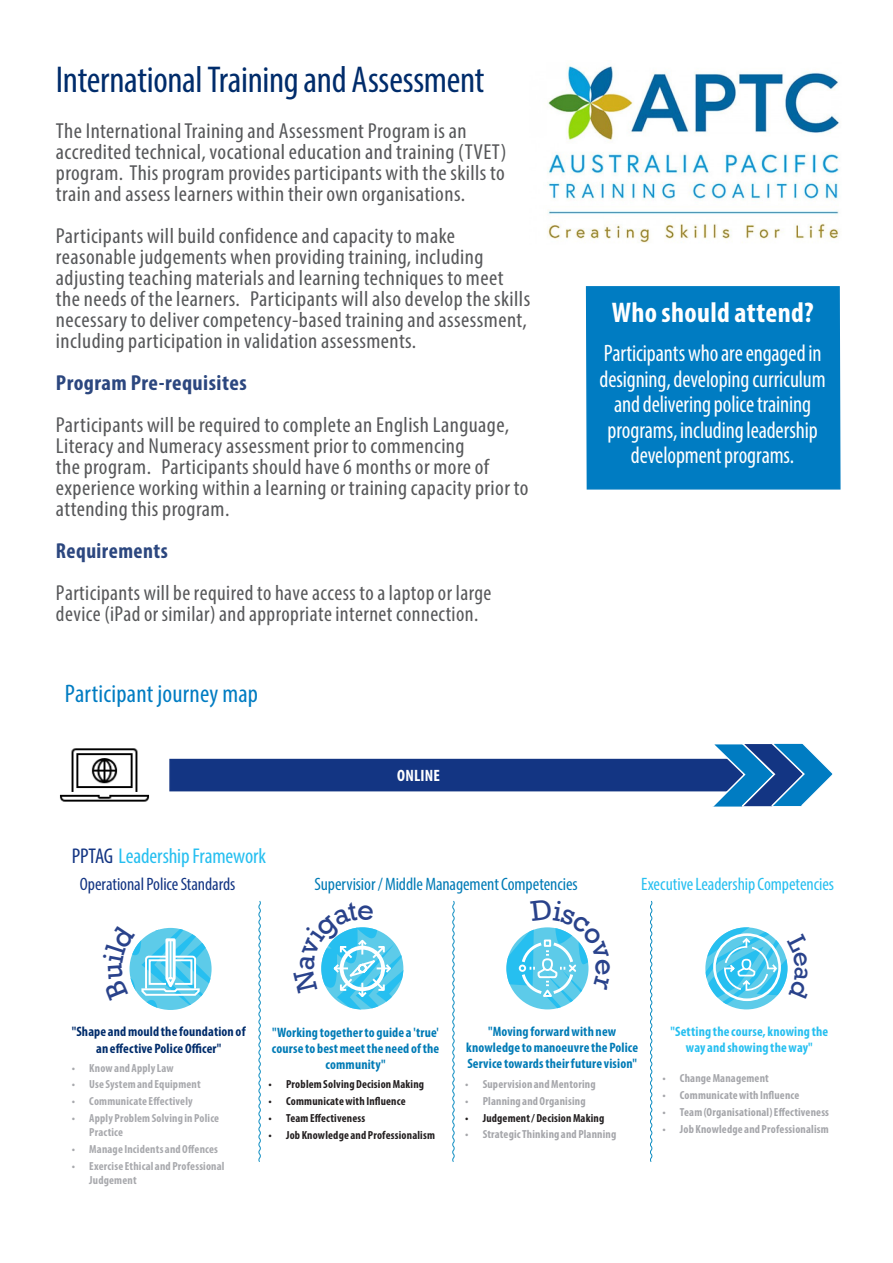
<style>
.page{position:relative;width:893px;height:1263px;background:#fff}
.page>*{position:absolute;margin:0;border:0;box-sizing:border-box;transform-origin:0 0}
.t1{font:condensed 37.5px "Myriad Pro";letter-spacing:-.01em;color:#002c6b}
.Icon_Headings{font:700 condensed 28.5px "Myriad Pro";letter-spacing:.015em;color:#fff}
.Text{font:condensed 25.5px "Myriad Pro";letter-spacing:.01em;color:#007cc2}
.Text-2{font:condensed 23.85px/25.5px "Myriad Pro";letter-spacing:-.005em;color:#fff;text-align:center;scale:.94 1}
.Text-3{font:condensed 21.75px/21px "Myriad Pro";letter-spacing:.02em;color:#57585a;scale:1.04 1}
.Text-4{font:condensed 21.75px/21px "Myriad Pro";letter-spacing:.02em;color:#57585a}
.Text-5{font:700 condensed 21.75px "Myriad Pro";letter-spacing:.02em;color:#2c477f;scale:1.04 1}
.Text-6{font:700 condensed 21.75px "Myriad Pro";letter-spacing:.02em;color:#2c477f}
.t2{font:condensed 21.45px "Myriad Pro";letter-spacing:-.005em;color:#26bff0}
.t3{font:condensed 18px "Myriad Pro";letter-spacing:-.005em;color:#007bb6}
.t4{font:condensed 18px "Myriad Pro";letter-spacing:-.005em;color:#26bff0}
.t5{font:condensed 18px "Myriad Pro";letter-spacing:-.005em;color:#133583}
.Text-7{font:700 condensed 16.5px "Myriad Pro";letter-spacing:.015em;color:#fff}
.Text-8{font:700 condensed 13.65px/16.4px "Myriad Pro";letter-spacing:.01em;color:#007bb6;text-align:center}
.Text-9{font:700 condensed 13.65px/16.4px "Myriad Pro";letter-spacing:.01em;color:#002c6b;text-align:center}
.Text-10{font:700 condensed 13.65px/16.4px "Myriad Pro";letter-spacing:.01em;color:#26bff0;text-align:center}
.t6{font:700 condensed 11.7px "Myriad Pro";letter-spacing:.015em;color:#a5a6aa}
.t7{font:700 condensed 11.7px/14.1px "Myriad Pro";letter-spacing:.015em;color:#a8a9ad}
.t8{font:700 condensed 11.7px "Myriad Pro";letter-spacing:.015em;color:#231f20}
.s1{color:#133583}
</style>
<div class="page">
<div style="left:169px;top:759px;width:582px;height:32px;background:#133583"></div>
<div style="left:585px;top:286px;width:256px;height:204px;background:#007cc2"></div>
<svg style="left:650px;top:900px;width:3px;height:262px"></svg>
<svg style="left:452px;top:900px;width:3px;height:262px"></svg>
<svg style="left:258px;top:901px;width:3px;height:261px"></svg>
<img style="left:547px;top:65px;width:292px;height:178px">
<img style="left:59px;top:748px;width:91px;height:54px">
<svg style="left:709px;top:743px;width:124px;height:64px"></svg>
<svg style="left:506px;top:927px;width:83px;height:82px"></svg>
<svg style="left:321px;top:927px;width:82px;height:82px"></svg>
<svg style="left:705px;top:927px;width:83px;height:82px"></svg>
<svg style="left:129px;top:927px;width:83px;height:83px"></svg>
<h2 class="t1" style="left:56px;top:57px;width:430px">International Training and Assessment</h2>
<p class="Text-3" style="left:56px;top:120px;width:435px">The International Training and Assessment Program is an accredited technical, vocational education and training (TVET) program. This program provides participants with the skills to train and assess learners within their own organisations.</p>
<p class="Text-3" style="left:56px;top:225px;width:458px">Participants will build confidence and capacity to make reasonable judgements when providing training, including adjusting teaching materials and learning techniques to meet the needs of the learners. Participants will also develop the skills necessary to deliver competency-based training and assessment, including participation in validation assessments.</p>
<p class="Text-5" style="left:56px;top:369px;width:185px">Program Pre-requisites</p>
<p class="Text-3" style="left:56px;top:414px;width:456px">Participants will be required to complete an English Language, Literacy and Numeracy assessment prior to commencing<br>the program. Participants should have 6 months or more of experience working within a learning or training capacity prior to attending this program.</p>
<p class="Text-6" style="left:56px;top:537px;width:113px">Requirements</p>
<p class="Text-4" style="left:56px;top:582px;width:437px">Participants will be required to have access to a laptop or large device (iPad or similar) and appropriate internet connection.</p>
<p class="Text" style="left:65px;top:678px;width:195px">Participant journey map</p>
<h1 class="t2" style="left:72px;top:843px;width:196px"><span class="s1">PPTAG</span> Leadership Framework</h1>
<p class="Text-7" style="left:397px;top:765px;width:44px">ONLINE</p>
<p class="Icon_Headings" style="left:612px;top:295px;width:203px">Who should attend?</p>
<p class="Text-2" style="left:599px;top:340px;width:242px">Participants who are engaged in designing, developing curriculum and delivering police training programs, including leadership development programs.</p>
<h1 class="t5" style="left:80px;top:873px;width:157px">Operational Police Standards</h1>
<h1 class="t3" style="left:314px;top:873px;width:265px">Supervisior / Middle Management Competencies</h1>
<h1 class="t4" style="left:641px;top:873px;width:194px">Executive Leadership Competencies</h1>
<p class="Text-9" style="left:72px;top:1023px;width:175px">"Shape and mould the foundation of an effective Police Officer"</p>
<p class="t7" style="left:72px;top:1060px;width:104px">• Know and Apply Law</p>
<p class="t7" style="left:72px;top:1077px;width:131px">• Use System and Equipment</p>
<p class="t7" style="left:72px;top:1094px;width:123px">• Communicate Effectively</p>
<p class="t7" style="left:89px;top:1111px;width:131px;text-indent:-18px">• Apply Problem Solving in Police<br>Practice</p>
<p class="t7" style="left:72px;top:1142px;width:148px">• Manage Incidents and Offences</p>
<p class="t7" style="left:89px;top:1158px;width:137px;text-indent:-18px">• Exercise Ethical and Professional<br>Judgement</p>
<p class="Text-8" style="left:272px;top:1023px;width:169px">"Working together to guide a 'true' course to best meet the need of the community"</p>
<p class="t8" style="left:269px;top:1077px;width:157px">• Problem Solving Decision Making</p>
<p class="t8" style="left:269px;top:1094px;width:139px">• Communicate with Influence</p>
<p class="t8" style="left:269px;top:1110px;width:98px">• Team Effectiveness</p>
<p class="t8" style="left:269px;top:1127px;width:168px">• Job Knowledge and Professionalism</p>
<p class="Text-8" style="left:466px;top:1023px;width:174px">"Moving forward with new knowledge to manoeuvre the Police<br>Service towards their future vision"</p>
<p class="t6" style="left:465px;top:1077px;width:132px">• Supervision and Mentoring</p>
<p class="t6" style="left:465px;top:1093px;width:122px">• Planning and Organising</p>
<p class="t8" style="left:465px;top:1110px;width:141px">• Judgement / Decision Making</p>
<p class="t6" style="left:465px;top:1127px;width:153px">• Strategic Thinking and Planning</p>
<p class="Text-10" style="left:670px;top:1023px;width:159px">"Setting the course, knowing the way and showing the way"</p>
<p class="t6" style="left:662px;top:1071px;width:108px">• Change Management</p>
<p class="t6" style="left:662px;top:1088px;width:139px">• Communicate with Influence</p>
<p class="t6" style="left:662px;top:1105px;width:168px">• Team (Organisational) Effectiveness</p>
<p class="t6" style="left:662px;top:1121px;width:168px">• Job Knowledge and Professionalism</p>
</div>
